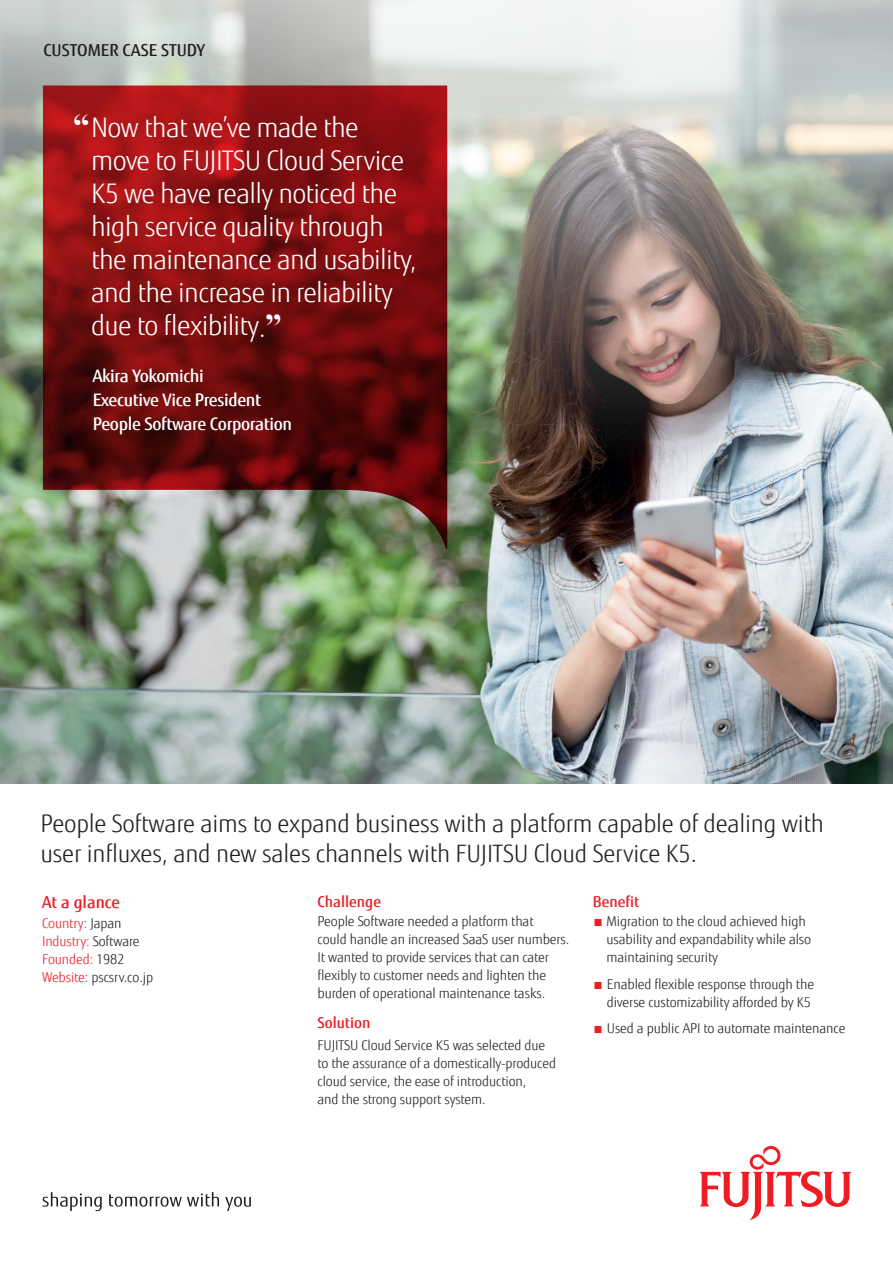
<style>
.page{position:relative;width:893px;height:1263px;background:#fff}
.page>*{position:absolute;margin:0;border:0;box-sizing:border-box;transform-origin:0 0}
.t1{font:300 27px/33px "Fujitsu Sans";letter-spacing:-.025em;color:#fff}
.t2{font:300 24px/30px "Fujitsu Sans";letter-spacing:-.01em;color:#231f20}
.t3{font:500 17.25px/24px "Fujitsu Sans";letter-spacing:-.02em;color:#fff}
.Bullet{font:500 16.5px "Fujitsu Sans";color:#231f20}
.Bullet-2{font:500 16.5px "Fujitsu Sans";color:#ee1d23}
.Bullet-3{font:500 15px "Fujitsu Sans";color:#ee1d23}
.Bullet-4{font:300 13.5px/18px "Fujitsu Sans";letter-spacing:-.01em;color:#231f20}
.Bullet-5{font:300 13.5px "Fujitsu Sans";letter-spacing:-.01em;color:#ee1d23}
.s1{font-family:"Times New Roman";font-weight:700;font-size:33px}
.s2{color:#231f20}
.s3{color:#ee1d23}
</style>
<div class="page">
<img style="left:0;top:460px;width:893px;height:323px">
<img style="left:0;top:0;width:893px;height:460px">
<svg style="left:699px;top:1146px;width:153px;height:74px"></svg>
<svg style="left:43px;top:1192px;width:59px;height:19px"></svg>
<svg style="left:109px;top:1192px;width:110px;height:15px"></svg>
<svg style="left:225px;top:1197px;width:26px;height:14px"></svg>
<svg style="left:43px;top:85px;width:404px;height:464px;background:#7c1e1d"></svg>
<p class="Bullet" style="left:44px;top:39px;width:163px">CUSTOMER CASE STUDY</p>
<p class="t1" style="left:91px;top:111px;width:327px;text-indent:-18px"><span class="s1">“</span>Now that we’ve made the move to FUJITSU Cloud Service<br>K5 we have really noticed the high service quality through the maintenance and usability, and the increase in reliability due to flexibility.<span class="s1">”</span></p>
<p class="t3" style="left:93px;top:364px;width:201px">Akira Yokomichi<br>Executive Vice President<br>People Software Corporation</p>
<p class="t2" style="left:40px;top:809px;width:785px">People Software aims to expand business with a platform capable of dealing with user influxes, and new sales channels with FUJITSU Cloud Service K5.</p>
<p class="Bullet-2" style="left:42px;top:892px;width:80px">At a glance</p>
<p class="Bullet-5" style="left:42px;top:914px;width:81px">Country: <span class="s2">Japan</span></p>
<p class="Bullet-5" style="left:42px;top:932px;width:99px">Industry: <span class="s2">Software</span></p>
<p class="Bullet-5" style="left:42px;top:950px;width:84px">Founded: <span class="s2">1982</span></p>
<p class="Bullet-4" style="left:42px;top:968px;width:113px"><span class="s3">Website:</span> pscsrv.co.jp</p>
<p class="Bullet-3" style="left:317px;top:892px;width:65px">Challenge</p>
<p class="Bullet-4" style="left:317px;top:913px;width:253px">People Software needed a platform that<br>could handle an increased SaaS user numbers.<br>It wanted to provide services that can cater flexibly to customer needs and lighten the burden of operational maintenance tasks.</p>
<p class="Bullet-3" style="left:317px;top:1013px;width:55px">Solution</p>
<p class="Bullet-4" style="left:317px;top:1036px;width:240px">FUJITSU Cloud Service K5 was selected due to the assurance of a domestically-produced cloud service, the ease of introduction,<br>and the strong support system.</p>
<p class="Bullet-3" style="left:593px;top:892px;width:48px">Benefit</p>
<p class="Bullet-4" style="left:607px;top:913px;width:206px;text-indent:-14px"><span class="s3">■</span> Migration to the cloud achieved high usability and expandability while also maintaining security</p>
<p class="Bullet-4" style="left:593px;top:975px;width:223px;text-align:right"><span class="s3">■</span> Enabled flexible response through the diverse customizability afforded by K5</p>
<p class="Bullet-4" style="left:593px;top:1020px;width:254px"><span class="s3">■</span> Used a public API to automate maintenance</p>
</div>
